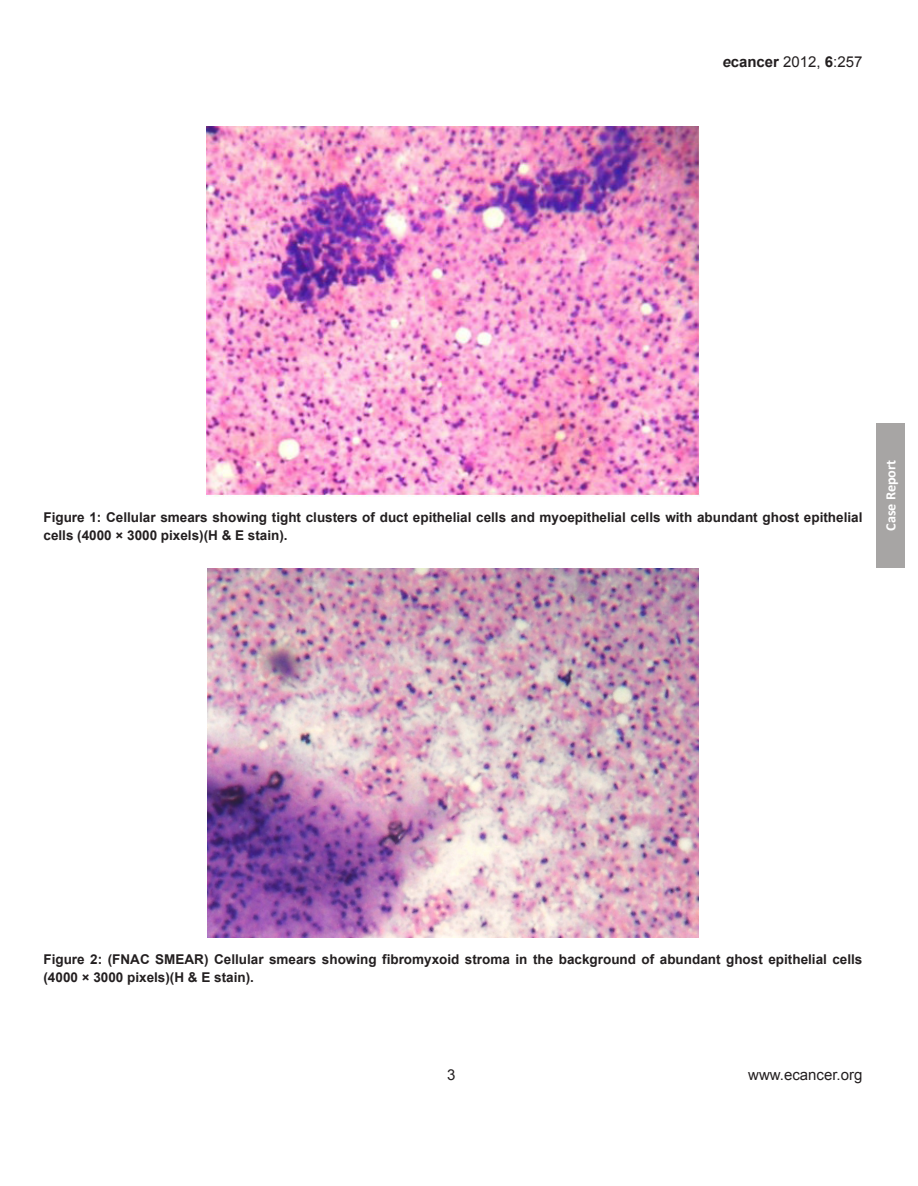
<style>
.page{position:relative;width:918px;height:1186px;background:#fff}
.page>*{position:absolute;margin:0;border:0;box-sizing:border-box;transform-origin:0 0}
.Folio{font:15px "Arial";color:#231f20}
.t1{font:700 14.25px "Calibri";color:#fff}
.Txt{font:700 13.5px/18px "Arial";color:#231f20}
.s1{font-weight:700;font-style:italic}
.s2{font-weight:700}
</style>
<div class="page">
<div style="left:876px;top:423px;width:29px;height:144px;background:#a7a5a4"></div>
<img style="left:207px;top:126px;width:492px;height:370px">
<img style="left:207px;top:568px;width:492px;height:369px">
<p class="Folio" style="left:722px;top:53px;width:142px"><span class="s1">e</span><span class="s2">cancer</span> 2012, <span class="s2">6</span>:257</p>
<p class="Txt" style="left:44px;top:509px;width:821px">Figure 1: Cellular smears showing tight clusters of duct epithelial cells and myoepithelial cells with abundant ghost epithelial cells (4000 × 3000 pixels)(H &amp; E stain).</p>
<p class="t1" style="left:882px;top:531px;width:72px;rotate:-90deg">Case Report</p>
<p class="Txt" style="left:44px;top:950px;width:820px">Figure 2: (FNAC SMEAR) Cellular smears showing fibromyxoid stroma in the background of abundant ghost epithelial cells (4000 × 3000 pixels)(H &amp; E stain).</p>
<p class="Folio" style="left:447px;top:1066px;width:10px">3</p>
<p class="Folio" style="left:748px;top:1066px;width:116px">www.ecancer.org</p>
</div>
